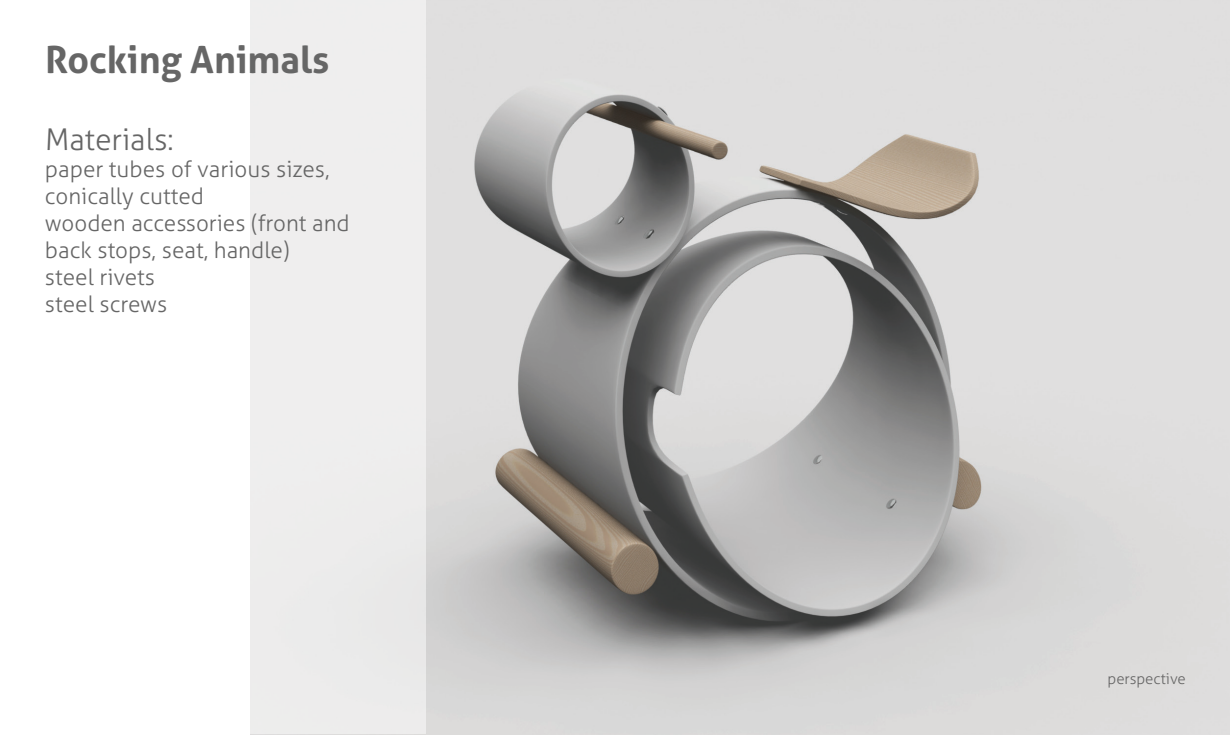
<style>
.page{position:relative;width:1230px;height:735px;background:#fff}
.page>*{position:absolute;margin:0;border:0;box-sizing:border-box;transform-origin:0 0}
.t1{font:700 37.5px "Aller";color:#666}
.t2{font:300 30px "Aller";color:#666}
.t3{font:300 22.5px/27px "Aller";color:#666}
.t4{font:300 15px "Aller";color:#666}
</style>
<div class="page">
<img style="left:250px;top:0;width:980px;height:735px">
<div style="left:1px;top:1px;width:425px;height:733px;background:linear-gradient(to right,#fff,#ebeaea)"></div>
<h1 class="t1" style="left:45px;top:36px;width:286px">Rocking Animals</h1>
<h2 class="t2" style="left:45px;top:121px;width:130px">Materials:</h2>
<p class="t3" style="left:45px;top:155px;width:306px">paper tubes of various sizes, conically cutted<br>wooden accessories (front and back stops, seat, handle)<br>steel rivets<br>steel screws</p>
<p class="t4" style="left:1108px;top:669px;width:80px">perspective</p>
</div>
